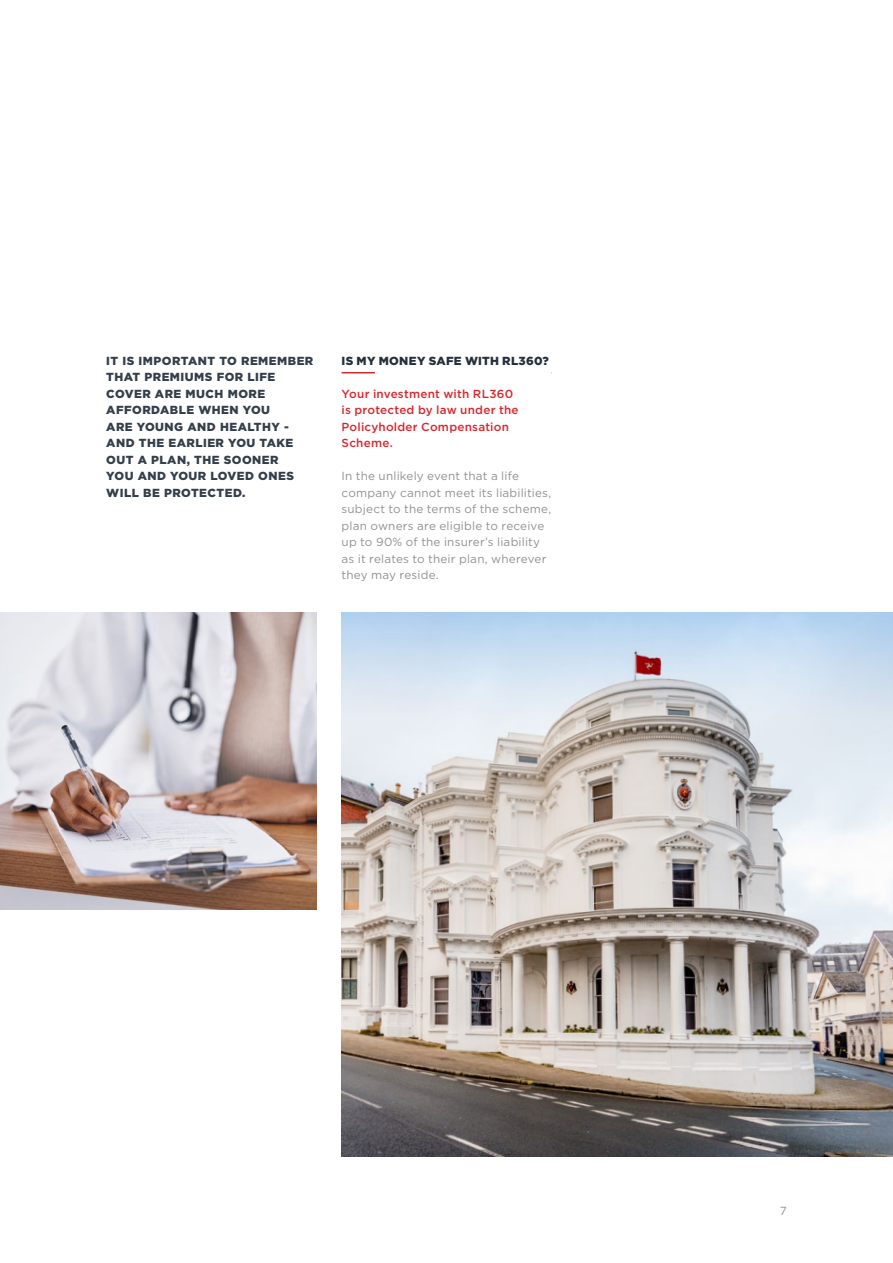
<style>
.page{position:relative;width:893px;height:1263px;background:#fff}
.page>*{position:absolute;margin:0;border:0;box-sizing:border-box;transform-origin:0 0}
.Body{font:11.7px/16.5px "Gotham";letter-spacing:.015em;color:#929292}
.quote{font:900 11.7px/16.5px "Gotham";letter-spacing:.04em;color:#353f4b}
.Subheadline_2{font:500 11.7px/16.5px "Gotham";letter-spacing:.02em;color:#d7282f}
.Subheadline{font:900 11.7px "Gotham";letter-spacing:.025em;color:#25303b}
</style>
<div class="page">
<img style="left:342px;top:612px;width:551px;height:545px">
<img style="left:0;top:612px;width:316px;height:297px">
<hr style="left:342px;top:372px;width:209px;height:1px;background:#d7282f">
<div style="left:375px;top:371px;width:176px;height:6px;background:#fff"></div>
<p class="quote" style="left:106px;top:352px;width:209px">IT IS IMPORTANT TO REMEMBER<br>THAT PREMIUMS FOR LIFE<br>COVER ARE MUCH MORE<br>AFFORDABLE WHEN YOU<br>ARE YOUNG AND HEALTHY -<br>AND THE EARLIER YOU TAKE<br>OUT A PLAN, THE SOONER<br>YOU AND YOUR LOVED ONES<br>WILL BE PROTECTED.</p>
<p class="Subheadline" style="left:342px;top:352px;width:209px">IS MY MONEY SAFE WITH RL360?</p>
<p class="Subheadline_2" style="left:342px;top:385px;width:179px">Your investment with RL360 is protected by law under the<br>Policyholder Compensation<br>Scheme.</p>
<p class="Body" style="left:342px;top:467px;width:211px">In the unlikely event that a life company cannot meet its liabilities, subject to the terms of the scheme, plan owners are eligible to receive up to 90% of the insurer’s liability as it relates to their plan, wherever they may reside.</p>
<p class="Body" style="left:780px;top:1203px;width:8px">7</p>
</div>
